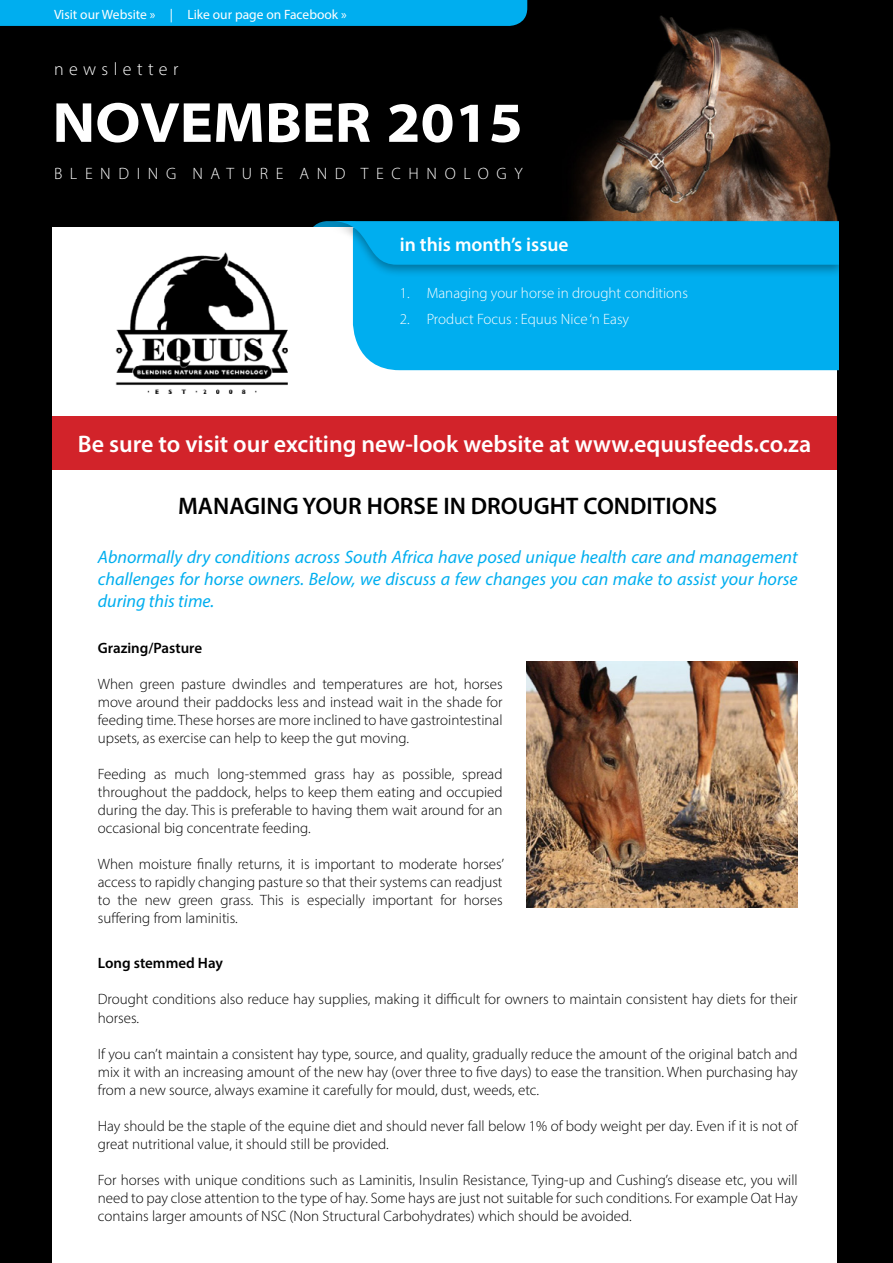
<style>
.page{position:relative;width:893px;height:1263px;background:#000}
.page>*{position:absolute;margin:0;border:0;box-sizing:border-box;transform-origin:0 0}
.t1{font:700 semi-expanded 57px "Myriad Pro";color:#fff}
.t2{font:600 24px "Myriad Pro";color:#fff}
.t3{font:600 24px "Myriad Pro";color:#000}
.t4{font:600 19.5px "Myriad Pro";color:#fff}
.t5{font:italic 18px/21.6px "Myriad Pro";color:#00aeef;text-align:justify}
.t6{font:300 18px "Myriad Pro";letter-spacing:.3em;color:#fff}
.t7{font:300 16.5px "Myriad Pro";letter-spacing:.465em;color:#fff}
.t8{font:300 15px/18px "Myriad Pro";color:#000;text-align:justify}
.t9{font:300 15px "Myriad Pro";color:#fff}
.t10{font:600 15px "Myriad Pro";color:#000}
.t11{font:13.5px "Myriad Pro";color:#fff}
</style>
<div class="page">
<img style="left:527px;top:6px;width:310px;height:210px">
<div style="left:52px;top:227px;width:785px;height:1036px;background:#fff"></div>
<div style="left:353px;top:278px;width:486px;height:92px;background:#00aeef"></div>
<div style="left:323px;top:216px;width:525px;height:62px;background:#000;opacity:.35"></div>
<svg style="left:331px;top:221px;width:508px;height:44px;background:#09afed"></svg>
<img style="left:116px;top:252px;width:172px;height:141px">
<div style="left:0;top:0;width:527px;height:26px;background:#00aeef"></div>
<img style="left:526px;top:661px;width:272px;height:247px">
<div style="left:52px;top:416px;width:785px;height:54px;background:#d2232a"></div>
<p class="t11" style="left:54px;top:6px;width:294px">Visit our Website » | Like our page on Facebook »</p>
<p class="t6" style="left:54px;top:58px;width:126px">newsletter</p>
<h1 class="t1" style="left:52px;top:85px;width:472px">NOVEMBER 2015</h1>
<p class="t7" style="left:54px;top:164px;width:470px">BLENDING NATURE AND TECHNOLOGY</p>
<h3 class="t4" style="left:400px;top:232px;width:170px">in this month’s issue</h3>
<p class="t9" style="left:400px;top:284px;width:290px">1. Managing your horse in drought conditions</p>
<p class="t9" style="left:400px;top:310px;width:231px">2. Product Focus : Equus Nice ‘n Easy</p>
<h2 class="t2" style="left:78px;top:428px;width:735px">Be sure to visit our exciting new-look website at www.equusfeeds.co.za</h2>
<h2 class="t3" style="left:178px;top:491px;width:541px">MANAGING YOUR HORSE IN DROUGHT CONDITIONS</h2>
<p class="t5" style="left:98px;top:546px;width:701px">Abnormally dry conditions across South Africa have posed unique health care and management challenges for horse owners. Below, we discuss a few changes you can make to assist your horse during this time.</p>
<p class="t10" style="left:98px;top:638px;width:106px">Grazing/Pasture</p>
<p class="t8" style="left:98px;top:675px;width:406px">When green pasture dwindles and temperatures are hot, horses move around their paddocks less and instead wait in the shade for feeding time. These horses are more inclined to have gastrointestinal upsets, as exercise can help to keep the gut moving.</p>
<p class="t8" style="left:98px;top:765px;width:406px">Feeding as much long-stemmed grass hay as possible, spread throughout the paddock, helps to keep them eating and occupied during the day. This is preferable to having them wait around for an occasional big concentrate feeding.</p>
<p class="t8" style="left:98px;top:855px;width:408px">When moisture finally returns, it is important to moderate horses’ access to rapidly changing pasture so that their systems can readjust to the new green grass. This is especially important for horses suffering from laminitis.</p>
<p class="t10" style="left:98px;top:954px;width:127px">Long stemmed Hay</p>
<p class="t8" style="left:98px;top:990px;width:701px">Drought conditions also reduce hay supplies, making it difficult for owners to maintain consistent hay diets for their horses.</p>
<p class="t8" style="left:98px;top:1044px;width:701px">If you can’t maintain a consistent hay type, source, and quality, gradually reduce the amount of the original batch and mix it with an increasing amount of the new hay (over three to five days) to ease the transition. When purchasing hay from a new source, always examine it carefully for mould, dust, weeds, etc.</p>
<p class="t8" style="left:98px;top:1116px;width:701px">Hay should be the staple of the equine diet and should never fall below 1% of body weight per day. Even if it is not of great nutritional value, it should still be provided.</p>
<p class="t8" style="left:98px;top:1170px;width:701px">For horses with unique conditions such as Laminitis, Insulin Resistance, Tying-up and Cushing’s disease etc, you will need to pay close attention to the type of hay. Some hays are just not suitable for such conditions. For example Oat Hay contains larger amounts of NSC (Non Structural Carbohydrates) which should be avoided.</p>
</div>
